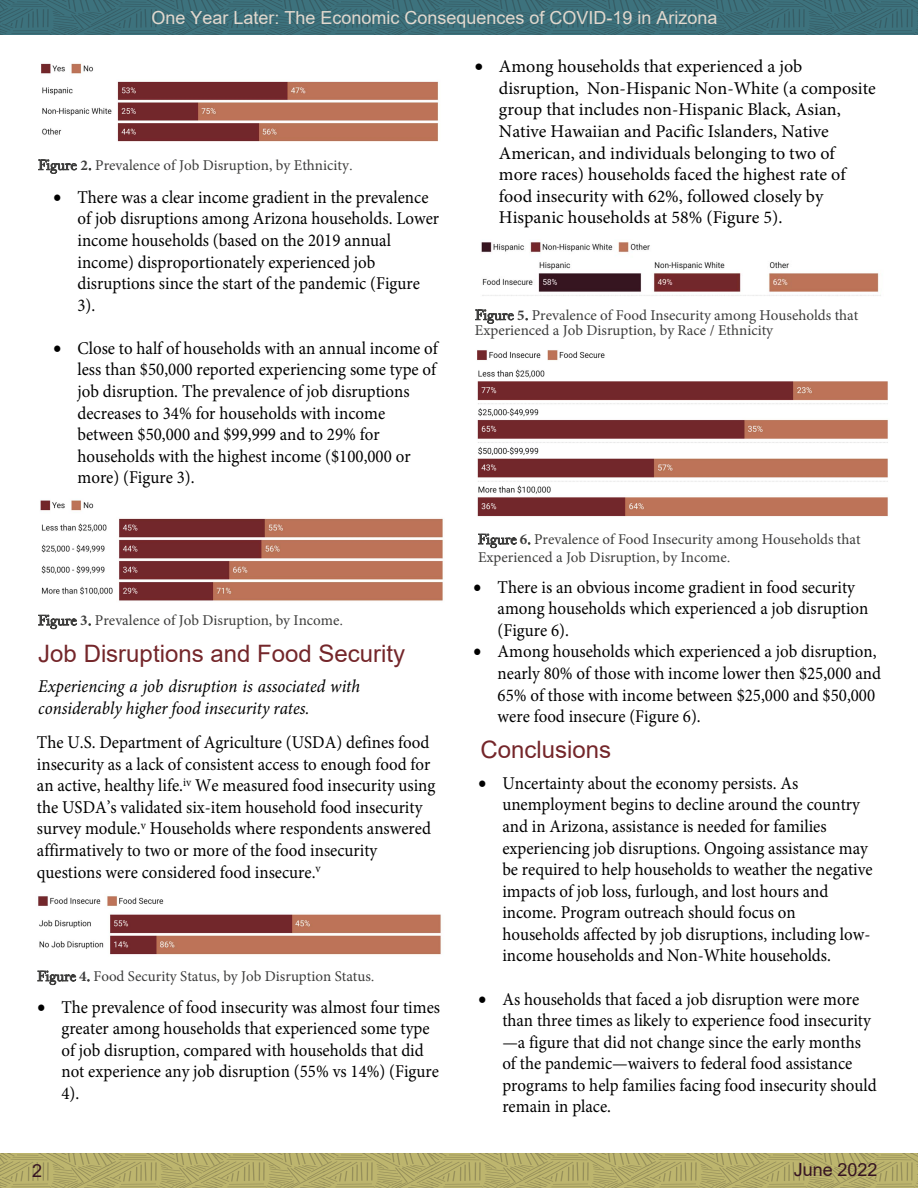
<style>
.page{position:relative;width:918px;height:1188px;background:#fff}
.page>*{position:absolute;margin:0;border:0;box-sizing:border-box;transform-origin:0 0}
.t1{font:24px "Arial";color:#74262a}
.t2{font:18px/21.6px "Minion Pro";color:#000;scale:.94 1}
.t3{font:18px/21.6px "Minion Pro";color:#000}
.t4{font:italic 18px/21.6px "Minion Pro";color:#000;scale:.94 1}
.t5{font:18px "Arial";color:#e1d8ce}
.t6{font:18px "Arial";color:#361421}
.t7{font:15px/15.6px "Minion Pro";color:#3d3d3c}
.s1{font-family:"Baskerville"}
.s2{font-weight:700}
</style>
<div class="page">
<div style="left:0;top:0;width:918px;height:35px;background:linear-gradient(to right,#3b6d77,#3b6d77)"></div>
<svg style="left:0;top:1153px;width:918px;height:35px;background:#b2ab68"></svg>
<img style="left:477px;top:350px;width:411px;height:167px">
<img style="left:40px;top:500px;width:403px;height:101px">
<img style="left:38px;top:896px;width:403px;height:59px">
<img style="left:41px;top:63px;width:397px;height:79px">
<img style="left:481px;top:241px;width:400px;height:55px">
<p class="t5" style="left:151px;top:5px;width:568px">One Year Later: The Economic Consequences of COVID-19 in Arizona</p>
<p class="t7" style="left:38px;top:157px;width:316px"><span class="s1">Figure</span> <span class="s2">2</span><span class="s1">.</span> Prevalence of Job Disruption, by Ethnicity<span class="s1">.</span></p>
<p class="t2" style="left:78px;top:186px;width:386px;text-indent:-24px">• There was a clear income gradient in the prevalence of job disruptions among Arizona households. Lower income households (based on the 2019 annual income) disproportionately experienced job disruptions since the start of the pandemic (Figure 3).</p>
<p class="t2" style="left:78px;top:337px;width:385px;text-indent:-24px">• Close to half of households with an annual income of less than $50,000 reported experiencing some type of job disruption. The prevalence of job disruptions decreases to 34% for households with income between $50,000 and $99,999 and to 29% for households with the highest income ($100,000 or more) (Figure 3).</p>
<p class="t7" style="left:38px;top:613px;width:307px"><span class="s1">Figure</span> <span class="s2">3</span><span class="s1">.</span> Prevalence of Job Disruption, by Income<span class="s1">.</span></p>
<h1 class="t1" style="left:38px;top:637px;width:368px">Job Disruptions and Food Security</h1>
<p class="t4" style="left:38px;top:676px;width:344px">Experiencing a job disruption is associated with considerably higher food insecurity rates.</p>
<p class="t2" style="left:37px;top:732px;width:425px">The U.S. Department of Agriculture (USDA) defines food insecurity as a lack of consistent access to enough food for an active, healthy life.<sup>iv</sup> We measured food insecurity using the USDA’s validated six-item household food insecurity survey module.<sup>v</sup> Households where respondents answered affirmatively to two or more of the food insecurity questions were considered food insecure.<sup>v</sup></p>
<p class="t7" style="left:37px;top:968px;width:339px"><span class="s1">Figure</span> <span class="s2">4</span><span class="s1">.</span> Food Security Status, by Job Disruption Status<span class="s1">.</span></p>
<p class="t2" style="left:61px;top:996px;width:404px;text-indent:-24px">• The prevalence of food insecurity was almost four times greater among households that experienced some type of job disruption, compared with households that did not experience any job disruption (55% vs 14%) (Figure 4).</p>
<p class="t6" style="left:32px;top:1158px;width:12px">2</p>
<p class="t3" style="left:499px;top:56px;width:378px;text-indent:-24px">• Among households that experienced a job disruption, Non-Hispanic Non-White (a composite group that includes non-Hispanic Black, Asian, Native Hawaiian and Pacific Islanders, Native American, and individuals belonging to two of more races) households faced the highest rate of food insecurity with 62%, followed closely by Hispanic households at 58% (Figure 5).</p>
<p class="t7" style="left:475px;top:307px;width:385px"><span class="s1">Figure</span> <span class="s2">5</span><span class="s1">.</span> Prevalence of Food Insecurity among Households that<br>Experienced a Job Disruption, by Race / Ethnicity</p>
<p class="t7" style="left:478px;top:530px;width:384px;line-height:18px"><span class="s1">Figure</span> <span class="s2">6</span><span class="s1">.</span> Prevalence of Food Insecurity among Households that<br>Experienced a Job Disruption, by Income<span class="s1">.</span></p>
<p class="t2" style="left:498px;top:576px;width:396px;text-indent:-24px">• There is an obvious income gradient in food security among households which experienced a job disruption (Figure 6).</p>
<p class="t2" style="left:498px;top:641px;width:409px;text-indent:-24px">• Among households which experienced a job disruption, nearly 80% of those with income lower then $25,000 and 65% of those with income between $25,000 and $50,000 were food insecure (Figure 6).</p>
<h1 class="t1" style="left:480px;top:733px;width:132px">Conclusions</h1>
<p class="t2" style="left:502px;top:772px;width:396px;text-indent:-24px">• Uncertainty about the economy persists. As unemployment begins to decline around the country and in Arizona, assistance is needed for families experiencing job disruptions. Ongoing assistance may be required to help households to weather the negative impacts of job loss, furlough, and lost hours and income. Program outreach should focus on households affected by job disruptions, including low&shy;income households and Non-White households.</p>
<p class="t2" style="left:502px;top:988px;width:400px;text-indent:-24px">• As households that faced a job disruption were more than three times as likely to experience food insecurity —a figure that did not change since the early months of the pandemic—waivers to federal food assistance programs to help families facing food insecurity should remain in place.</p>
<p class="t6" style="left:794px;top:1157px;width:85px">June 2022</p>
</div>
